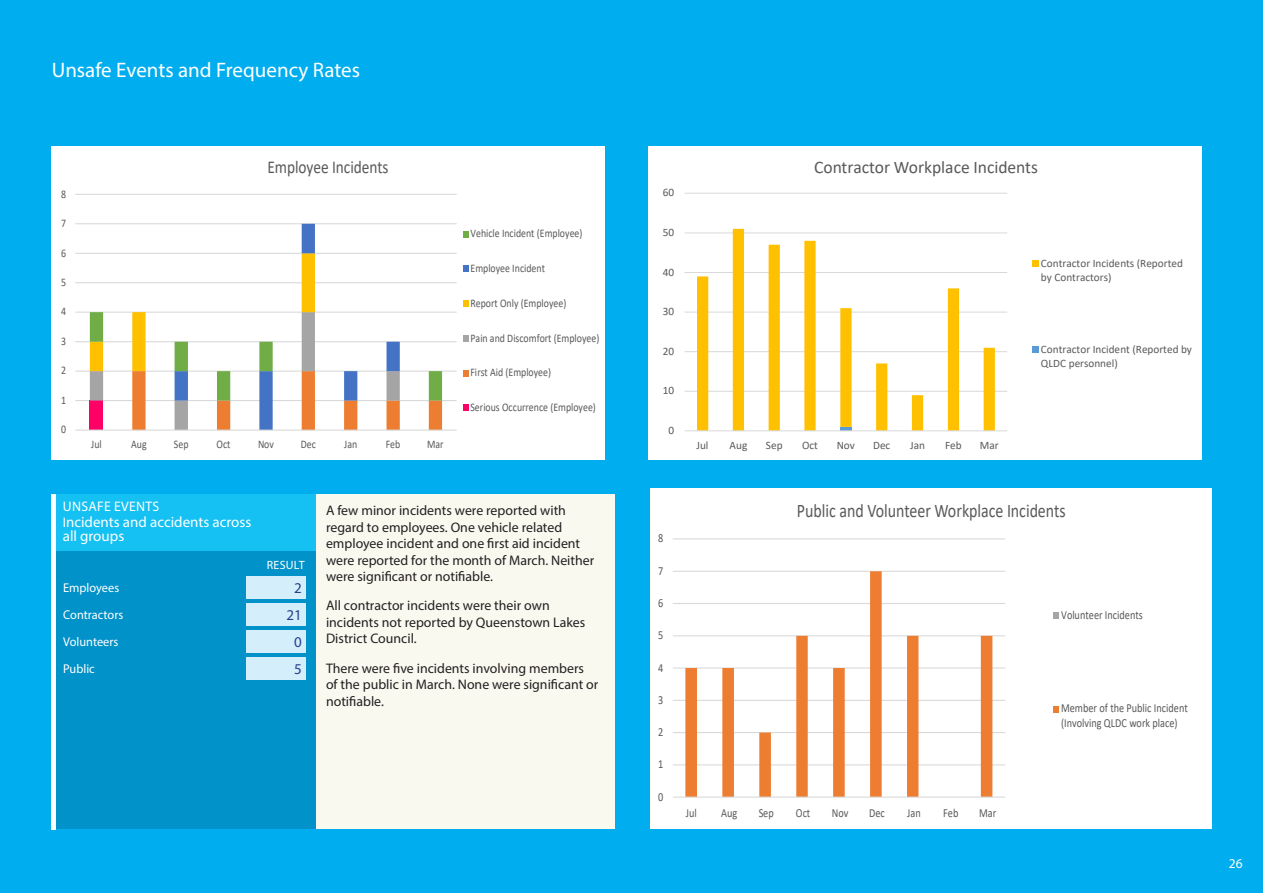
<style>
.page{position:relative;width:1263px;height:893px;background:#00aeef}
.page>*{position:absolute;margin:0;border:0;box-sizing:border-box;transform-origin:0 0}
.Heading_White{font:21px "Myriad Pro";color:#fff}
.t1{font:19.2px "Calibri";letter-spacing:-.005em;color:#595959;scale:.83 1}
.t2{font:18.15px "Calibri";letter-spacing:-.005em;color:#595959;scale:.85 1}
.t3{font:17.7px "Calibri";letter-spacing:-.005em;color:#595959}
.Box_Heading{font:15px/13.5px "Myriad Pro";color:#fff}
.Box_Editable_10_Righ{font:15px "Myriad Pro";color:#253f8e}
.Body_Black{font:13.8px/16.5px "Myriad Pro";color:#231f20}
.Box_Heading-2{font:13.8px "Myriad Pro";letter-spacing:.02em;color:#fff}
.t4{font:13.5px "Myriad Pro";color:#fff}
.t5{font:12.75px/27px "Myriad Pro";color:#fff}
.t6{font:12.3px/15px "Calibri";color:#595959;scale:.83 1}
.Box_Result{font:12px "Myriad Pro";letter-spacing:.02em;color:#fff}
.t7{font:11.55px "Calibri";color:#595959;scale:.85 1}
.t8{font:11.4px/13.8px "Calibri";color:#595959}
.s1{font-size:13.8px}
</style>
<div class="page">
<div style="left:51px;top:147px;width:554px;height:313px;background:#fff"></div>
<hr style="left:75px;top:400px;width:382px;height:1px;background:#d9d9d9">
<hr style="left:75px;top:371px;width:382px;height:1px;background:#d9d9d9">
<hr style="left:75px;top:341px;width:382px;height:1px;background:#d9d9d9">
<hr style="left:75px;top:312px;width:382px;height:1px;background:#d9d9d9">
<hr style="left:75px;top:282px;width:382px;height:1px;background:#d9d9d9">
<hr style="left:75px;top:253px;width:382px;height:1px;background:#d9d9d9">
<hr style="left:75px;top:223px;width:382px;height:1px;background:#d9d9d9">
<hr style="left:75px;top:194px;width:382px;height:1px;background:#d9d9d9">
<svg style="left:175px;top:224px;width:225px;height:29px"></svg>
<svg style="left:90px;top:253px;width:352px;height:177px"></svg>
<hr style="left:75px;top:430px;width:382px;height:1px;background:#d9d9d9">
<svg style="left:463px;top:231px;width:5px;height:6px"></svg>
<svg style="left:463px;top:266px;width:5px;height:6px"></svg>
<svg style="left:463px;top:300px;width:5px;height:7px"></svg>
<svg style="left:463px;top:335px;width:5px;height:7px"></svg>
<svg style="left:463px;top:370px;width:5px;height:6px"></svg>
<svg style="left:463px;top:405px;width:5px;height:6px"></svg>
<div style="left:651px;top:488px;width:561px;height:341px;background:#fff"></div>
<hr style="left:673px;top:764px;width:332px;height:1px;background:#d9d9d9">
<hr style="left:673px;top:732px;width:332px;height:1px;background:#d9d9d9">
<hr style="left:673px;top:700px;width:332px;height:1px;background:#d9d9d9">
<hr style="left:673px;top:667px;width:332px;height:1px;background:#d9d9d9">
<hr style="left:673px;top:635px;width:332px;height:1px;background:#d9d9d9">
<hr style="left:673px;top:603px;width:332px;height:1px;background:#d9d9d9">
<hr style="left:673px;top:571px;width:332px;height:1px;background:#d9d9d9">
<hr style="left:673px;top:538px;width:332px;height:1px;background:#d9d9d9">
<svg style="left:685px;top:571px;width:307px;height:226px"></svg>
<hr style="left:673px;top:797px;width:332px;height:1px;background:#d9d9d9">
<div style="left:1053px;top:612px;width:6px;height:7px;background:#a5a5a5"></div>
<svg style="left:1053px;top:706px;width:6px;height:6px"></svg>
<div style="left:51px;top:494px;width:563px;height:335px;background:#f9f9f0"></div>
<div style="left:51px;top:494px;width:265px;height:90px;background:#15c0f2"></div>
<div style="left:51px;top:552px;width:265px;height:277px;background:#0092c8"></div>
<hr style="left:51px;top:494px;width:4px;height:335px;background:#fff">
<div style="left:246px;top:576px;width:60px;height:22px;background:#d4effb"></div>
<div style="left:246px;top:603px;width:60px;height:23px;background:#d4effb"></div>
<div style="left:246px;top:630px;width:60px;height:23px;background:#d4effb"></div>
<div style="left:246px;top:657px;width:60px;height:23px;background:#d4effb"></div>
<hr style="left:51px;top:146px;width:4px;height:314px;background:#fff">
<div style="left:648px;top:146px;width:5px;height:314px;background:#fff"></div>
<div style="left:651px;top:147px;width:550px;height:313px;background:#fff"></div>
<hr style="left:685px;top:391px;width:322px;height:1px;background:#d9d9d9">
<hr style="left:685px;top:351px;width:322px;height:1px;background:#d9d9d9">
<hr style="left:685px;top:312px;width:322px;height:1px;background:#d9d9d9">
<hr style="left:685px;top:272px;width:322px;height:1px;background:#d9d9d9">
<hr style="left:685px;top:232px;width:322px;height:1px;background:#d9d9d9">
<hr style="left:685px;top:193px;width:322px;height:1px;background:#d9d9d9">
<svg style="left:697px;top:229px;width:298px;height:201px"></svg>
<hr style="left:685px;top:430px;width:322px;height:1px;background:#d9d9d9">
<div style="left:1032px;top:260px;width:6px;height:7px;background:#ffc000"></div>
<svg style="left:1032px;top:347px;width:6px;height:6px"></svg>
<p class="Heading_White" style="left:52px;top:57px;width:310px">Unsafe Events and Frequency Rates</p>
<p class="t7" style="left:61px;top:186px;width:7px">8</p>
<p class="t7" style="left:61px;top:215px;width:7px">7</p>
<p class="t7" style="left:61px;top:245px;width:7px">6</p>
<p class="t7" style="left:61px;top:274px;width:7px">5</p>
<p class="t7" style="left:61px;top:304px;width:7px">4</p>
<p class="t7" style="left:61px;top:333px;width:7px">3</p>
<p class="t7" style="left:61px;top:363px;width:7px">2</p>
<p class="t7" style="left:61px;top:392px;width:7px">1</p>
<p class="t7" style="left:61px;top:421px;width:7px">0</p>
<p class="t2" style="left:267px;top:155px;width:144px">Employee Incidents</p>
<p class="t7" style="left:91px;top:437px;width:14px">Jul</p>
<p class="t7" style="left:131px;top:437px;width:20px">Aug</p>
<p class="t7" style="left:174px;top:437px;width:19px">Sep</p>
<p class="t7" style="left:217px;top:437px;width:18px">Oct</p>
<p class="t7" style="left:258px;top:437px;width:20px">Nov</p>
<p class="t7" style="left:301px;top:437px;width:19px">Dec</p>
<p class="t7" style="left:344px;top:437px;width:17px">Jan</p>
<p class="t7" style="left:386px;top:437px;width:19px">Feb</p>
<p class="t7" style="left:427px;top:437px;width:21px">Mar</p>
<p class="t7" style="left:470px;top:225px;width:133px">Vehicle Incident (Employee)</p>
<p class="t7" style="left:470px;top:260px;width:89px">Employee Incident</p>
<p class="t7" style="left:470px;top:295px;width:114px">Report Only (Employee)</p>
<p class="t7" style="left:470px;top:330px;width:153px">Pain and Discomfort (Employee)</p>
<p class="t7" style="left:470px;top:364px;width:96px">First Aid (Employee)</p>
<p class="t7" style="left:470px;top:399px;width:149px">Serious Occurrence (Employee)</p>
<p class="Box_Heading-2" style="left:63px;top:498px;width:98px">UNSAFE EVENTS</p>
<p class="Box_Heading" style="left:63px;top:515px;width:190px"><span class="s1">I</span>ncidents and accidents across all groups</p>
<p class="t5" style="left:63px;top:574px;width:62px">Employees<br>Contractors<br>Volunteers</p>
<p class="t5" style="left:63px;top:655px;width:33px">Public</p>
<p class="Box_Result" style="left:267px;top:558px;width:39px">RESULT</p>
<p class="Box_Editable_10_Righ" style="left:294px;top:579px;width:9px">2</p>
<p class="Box_Editable_10_Righ" style="left:286px;top:606px;width:17px">21</p>
<p class="Box_Editable_10_Righ" style="left:294px;top:633px;width:9px">0</p>
<p class="Box_Editable_10_Righ" style="left:294px;top:660px;width:9px">5</p>
<p class="Body_Black" style="left:326px;top:502px;width:270px">A few minor incidents were reported with regard to employees. One vehicle related employee incident and one first aid incident were reported for the month of March. Neither were significant or notifiable.</p>
<p class="Body_Black" style="left:326px;top:597px;width:261px">All contractor incidents were their own incidents not reported by Queenstown Lakes<br>District Council.</p>
<p class="Body_Black" style="left:326px;top:659px;width:274px">There were five incidents involving members of the public in March. None were significant or notifiable.</p>
<p class="t8" style="left:663px;top:185px;width:13px">60</p>
<p class="t8" style="left:663px;top:225px;width:13px">50</p>
<p class="t8" style="left:663px;top:265px;width:13px">40</p>
<p class="t8" style="left:663px;top:304px;width:13px">30</p>
<p class="t8" style="left:663px;top:344px;width:13px">20</p>
<p class="t8" style="left:663px;top:383px;width:13px">10</p>
<p class="t8" style="left:668px;top:423px;width:7px">0</p>
<p class="t3" style="left:814px;top:155px;width:225px">Contractor Workplace Incidents</p>
<p class="t8" style="left:1041px;top:256px;width:144px">Contractor Incidents (Reported by Contractors)</p>
<p class="t8" style="left:696px;top:438px;width:14px">Jul</p>
<p class="t8" style="left:729px;top:438px;width:19px">Aug</p>
<p class="t8" style="left:766px;top:438px;width:18px">Sep</p>
<p class="t8" style="left:802px;top:438px;width:17px">Oct</p>
<p class="t8" style="left:837px;top:438px;width:20px">Nov</p>
<p class="t8" style="left:873px;top:438px;width:19px">Dec</p>
<p class="t8" style="left:910px;top:438px;width:16px">Jan</p>
<p class="t8" style="left:945px;top:438px;width:18px">Feb</p>
<p class="t8" style="left:980px;top:438px;width:20px">Mar</p>
<p class="t8" style="left:1041px;top:342px;width:153px">Contractor Incident (Reported by<br>QLDC personnel)</p>
<p class="t6" style="left:658px;top:530px;width:8px">8</p>
<p class="t6" style="left:658px;top:563px;width:8px">7</p>
<p class="t6" style="left:658px;top:595px;width:8px">6</p>
<p class="t6" style="left:658px;top:627px;width:8px">5</p>
<p class="t6" style="left:658px;top:660px;width:8px">4</p>
<p class="t6" style="left:658px;top:692px;width:8px">3</p>
<p class="t6" style="left:658px;top:724px;width:8px">2</p>
<p class="t6" style="left:658px;top:756px;width:8px">1</p>
<p class="t6" style="left:658px;top:789px;width:8px">0</p>
<p class="t1" style="left:797px;top:497px;width:325px">Public and Volunteer Workplace Incidents</p>
<p class="t6" style="left:1061px;top:607px;width:100px">Volunteer Incidents</p>
<p class="t6" style="left:686px;top:805px;width:15px">Jul</p>
<p class="t6" style="left:721px;top:805px;width:21px">Aug</p>
<p class="t6" style="left:759px;top:805px;width:20px">Sep</p>
<p class="t6" style="left:796px;top:805px;width:19px">Oct</p>
<p class="t6" style="left:832px;top:805px;width:22px">Nov</p>
<p class="t6" style="left:869px;top:805px;width:20px">Dec</p>
<p class="t6" style="left:907px;top:805px;width:18px">Jan</p>
<p class="t6" style="left:943px;top:805px;width:20px">Feb</p>
<p class="t6" style="left:979px;top:805px;width:22px">Mar</p>
<p class="t6" style="left:1061px;top:700px;width:154px">Member of the Public Incident (Involving QLDC work place)</p>
<p class="t4" style="left:1229px;top:855px;width:15px">26</p>
</div>
